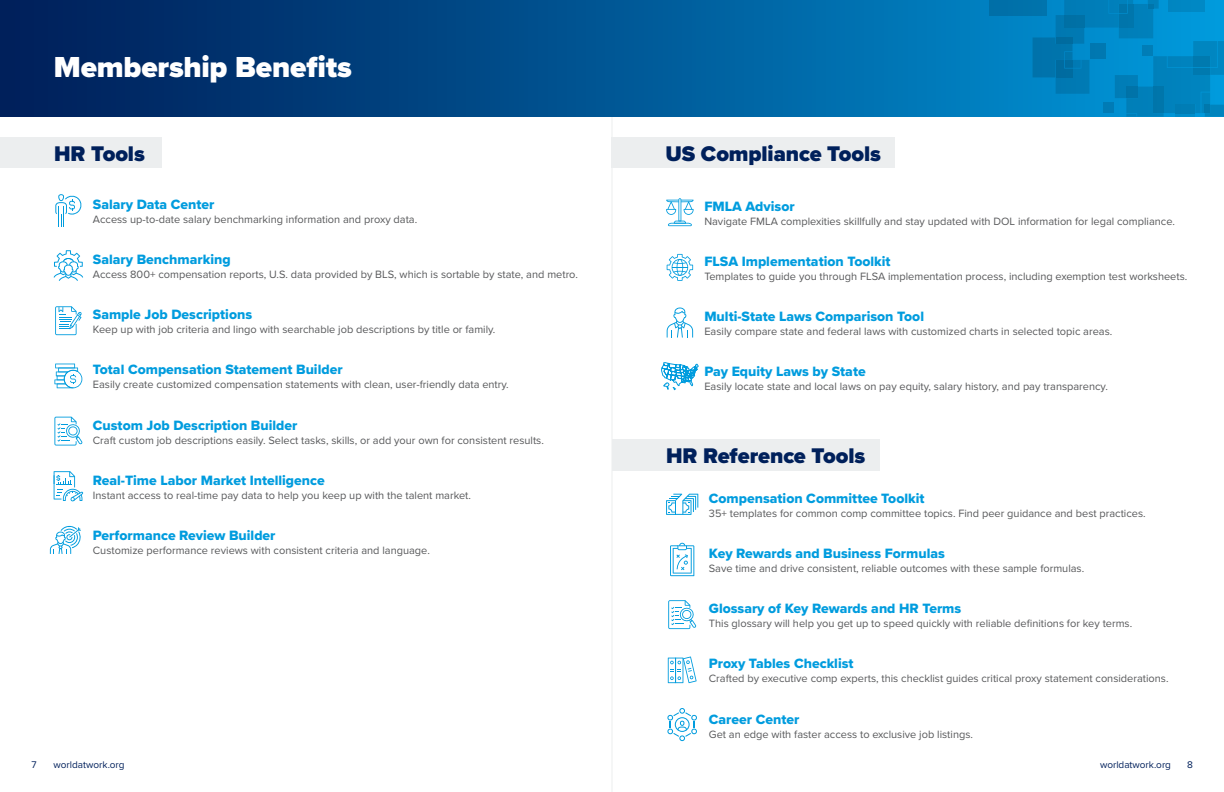
<style>
.page{position:relative;width:1224px;height:792px;background:#fff}
.page>*{position:absolute;margin:0;border:0;box-sizing:border-box;transform-origin:0 0}
.t1{font:900 30px "Proxima Nova";letter-spacing:-.005em;color:#fff}
.Title_01{font:900 22px "Proxima Nova";letter-spacing:-.005em;color:#00205b}
.t2{font:14px "Proxima Nova Extrabld";color:#009cde}
.t3{font:11px "Proxima Nova";color:#58595b}
.t4{font:10px "Proxima Nova";color:#00205b}
</style>
<div class="page">
<hr style="left:612px;top:117px;width:1px;height:675px;background:#eceeef">
<div style="left:612px;top:137px;width:283px;height:31px;background:#eceeef"></div>
<div style="left:612px;top:439px;width:268px;height:32px;background:#eceeef"></div>
<div style="left:0;top:137px;width:162px;height:31px;background:#eceeef"></div>
<svg style="left:55px;top:306px;width:27px;height:29px"></svg>
<svg style="left:55px;top:194px;width:27px;height:33px"></svg>
<svg style="left:54px;top:250px;width:29px;height:31px"></svg>
<svg style="left:54px;top:364px;width:28px;height:24px"></svg>
<svg style="left:54px;top:417px;width:28px;height:29px"></svg>
<svg style="left:54px;top:471px;width:29px;height:30px"></svg>
<svg style="left:668px;top:657px;width:29px;height:26px"></svg>
<svg style="left:50px;top:525px;width:31px;height:29px"></svg>
<svg style="left:667px;top:308px;width:26px;height:30px"></svg>
<svg style="left:667px;top:708px;width:30px;height:33px"></svg>
<svg style="left:666px;top:494px;width:32px;height:21px"></svg>
<svg style="left:670px;top:543px;width:24px;height:33px"></svg>
<svg style="left:668px;top:600px;width:28px;height:29px"></svg>
<svg style="left:667px;top:254px;width:26px;height:27px"></svg>
<svg style="left:666px;top:198px;width:28px;height:28px"></svg>
<svg style="left:0;top:0;width:1033px;height:117px;background:#004e8c"></svg>
<div style="left:990px;top:0;width:57px;height:16px;background:#0070a9"></div>
<svg style="left:1033px;top:0;width:191px;height:117px;background:#0085c2"></svg>
<svg style="left:661px;top:362px;width:38px;height:29px"></svg>
<h1 class="t1" style="left:54px;top:44px;width:300px">Membership Benefits</h1>
<p class="Title_01" style="left:54px;top:137px;width:92px">HR Tools</p>
<p class="Title_01" style="left:666px;top:137px;width:217px">US Compliance Tools</p>
<p class="t2" style="left:93px;top:194px;width:123px">Salary Data Center</p>
<p class="t3" style="left:93px;top:211px;width:326px">Access up-to-date salary benchmarking information and proxy data.</p>
<p class="t2" style="left:93px;top:249px;width:139px">Salary Benchmarking</p>
<p class="t3" style="left:93px;top:266px;width:487px">Access 800+ compensation reports, U.S. data provided by BLS, which is sortable by state, and metro.</p>
<p class="t2" style="left:93px;top:304px;width:161px">Sample Job Descriptions</p>
<p class="t3" style="left:93px;top:321px;width:404px">Keep up with job criteria and lingo with searchable job descriptions by title or family.</p>
<p class="t2" style="left:93px;top:359px;width:251px">Total Compensation Statement Builder</p>
<p class="t3" style="left:93px;top:377px;width:417px">Easily create customized compensation statements with clean, user-friendly data entry.</p>
<p class="t2" style="left:93px;top:415px;width:206px">Custom Job Description Builder</p>
<p class="t3" style="left:93px;top:432px;width:453px">Craft custom job descriptions easily. Select tasks, skills, or add your own for consistent results.</p>
<p class="t2" style="left:93px;top:470px;width:234px">Real-Time Labor Market Intelligence</p>
<p class="t3" style="left:93px;top:487px;width:380px">Instant access to real-time pay data to help you keep up with the talent market.</p>
<p class="t2" style="left:93px;top:525px;width:184px">Performance Review Builder</p>
<p class="t3" style="left:93px;top:542px;width:338px">Customize performance reviews with consistent criteria and language.</p>
<p class="t2" style="left:704px;top:196px;width:92px">FMLA Advisor</p>
<p class="t3" style="left:704px;top:213px;width:472px">Navigate FMLA complexities skillfully and stay updated with DOL information for legal compliance.</p>
<p class="t2" style="left:704px;top:251px;width:188px">FLSA Implementation Toolkit</p>
<p class="t3" style="left:704px;top:268px;width:484px">Templates to guide you through FLSA implementation process, including exemption test worksheets.</p>
<p class="t2" style="left:704px;top:306px;width:221px">Multi-State Laws Comparison Tool</p>
<p class="t3" style="left:704px;top:323px;width:409px">Easily compare state and federal laws with customized charts in selected topic areas.</p>
<p class="t2" style="left:704px;top:361px;width:163px">Pay Equity Laws by State</p>
<p class="t3" style="left:704px;top:378px;width:405px">Easily locate state and local laws on pay equity, salary history, and pay transparency.</p>
<p class="Title_01" style="left:666px;top:439px;width:201px">HR Reference Tools</p>
<p class="t2" style="left:709px;top:488px;width:217px">Compensation Committee Toolkit</p>
<p class="t3" style="left:709px;top:505px;width:438px">35+ templates for common comp committee topics. Find peer guidance and best practices.</p>
<p class="t2" style="left:709px;top:543px;width:238px">Key Rewards and Business Formulas</p>
<p class="t3" style="left:709px;top:560px;width:377px">Save time and drive consistent, reliable outcomes with these sample formulas.</p>
<p class="t2" style="left:709px;top:598px;width:254px">Glossary of Key Rewards and HR Terms</p>
<p class="t3" style="left:709px;top:615px;width:425px">This glossary will help you get up to speed quickly with reliable definitions for key terms.</p>
<p class="t2" style="left:709px;top:653px;width:146px">Proxy Tables Checklist</p>
<p class="t3" style="left:709px;top:670px;width:461px">Crafted by executive comp experts, this checklist guides critical proxy statement considerations.</p>
<p class="t2" style="left:709px;top:708px;width:92px">Career Center</p>
<p class="t3" style="left:709px;top:726px;width:266px">Get an edge with faster access to exclusive job listings.</p>
<p class="t4" style="left:31px;top:757px;width:7px">7</p>
<p class="t4" style="left:54px;top:757px;width:73px">worldatwork.org</p>
<p class="t4" style="left:1100px;top:757px;width:73px">worldatwork.org</p>
<p class="t4" style="left:1187px;top:757px;width:7px">8</p>
</div>
